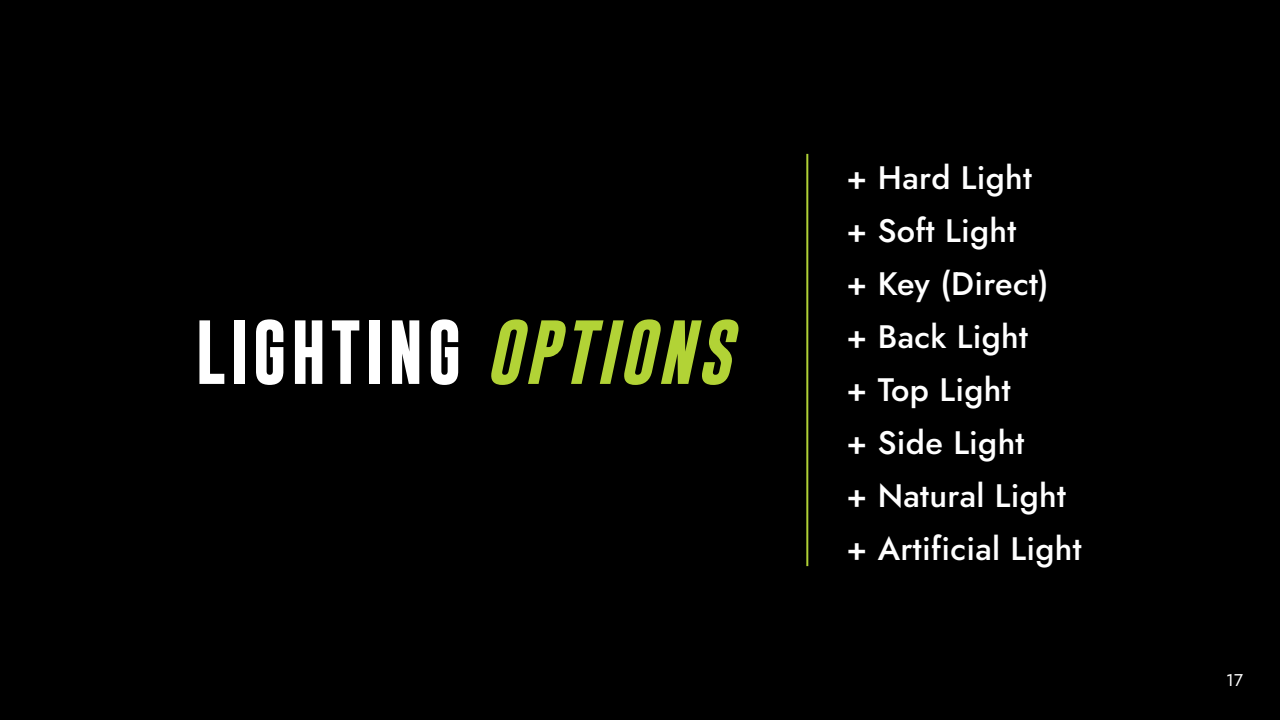
<style>
.page{position:relative;width:1280px;height:720px;background:#000}
.page>*{position:absolute;margin:0;border:0;box-sizing:border-box;transform-origin:0 0}
.t1{font:700 65px "Gobold";letter-spacing:.06em;color:#fff}
.t2{font:500 32.5px "Jost";letter-spacing:.01em;color:#fff}
.t3{font:17px "Jost";color:#fff}
.s1{font-style:italic;color:#b2d336}
</style>
<div class="page">
<hr style="left:806px;top:154px;width:2px;height:412px;background:#b0d136">
<p class="t1" style="left:195px;top:310px;width:537px">LIGHTING <span class="s1">OPTIONS</span></p>
<p class="t2" style="left:847px;top:155px;width:187px">+ Hard Light</p>
<p class="t2" style="left:847px;top:208px;width:171px">+ Soft Light</p>
<p class="t2" style="left:847px;top:261px;width:204px">+ Key (Direct)</p>
<p class="t2" style="left:847px;top:314px;width:183px">+ Back Light</p>
<p class="t2" style="left:847px;top:367px;width:165px">+ Top Light</p>
<p class="t2" style="left:847px;top:420px;width:179px">+ Side Light</p>
<p class="t2" style="left:847px;top:473px;width:221px">+ Natural Light</p>
<p class="t2" style="left:847px;top:526px;width:237px">+ Artificial Light</p>
<p class="t3" style="left:1226px;top:668px;width:18px">17</p>
</div>
